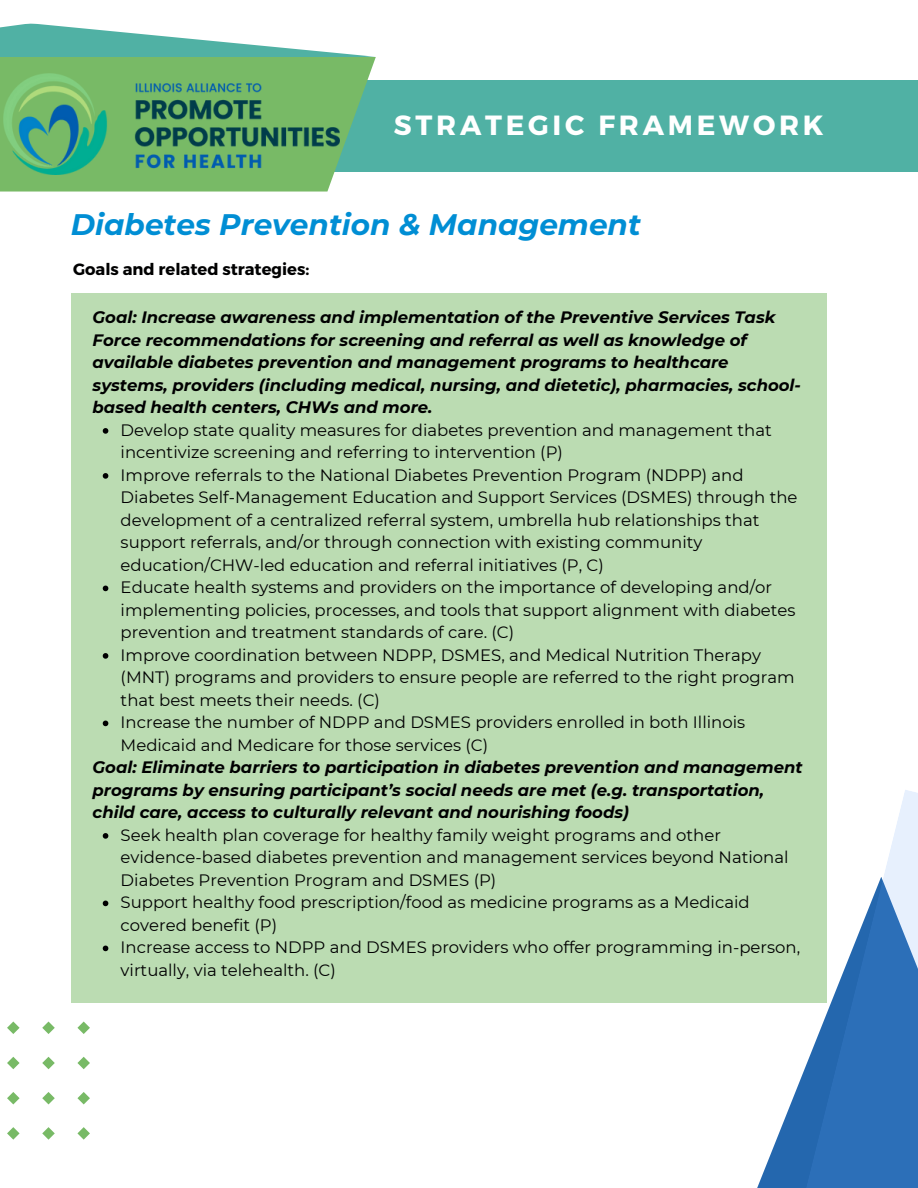
<style>
.page{position:relative;width:918px;height:1188px;background:#fff}
.page>*{position:absolute;margin:0;border:0;box-sizing:border-box;transform-origin:0 0}
.t1{font:italic 700 29.7px "Montserrat";color:#008ed4}
.t2{font:700 27.75px "Montserrat";letter-spacing:.135em;color:#fff}
.t3{font:16.5px/22.5px "Montserrat";color:#000001}
.t4{font:italic 700 16.5px/22.5px "Montserrat";color:#000001}
.t5{font:700 16.35px "Montserrat";color:#000001}
</style>
<div class="page">
<svg style="left:77px;top:1022px;width:13px;height:12px"></svg>
<svg style="left:77px;top:1057px;width:13px;height:12px"></svg>
<svg style="left:77px;top:1092px;width:13px;height:12px"></svg>
<svg style="left:77px;top:1127px;width:13px;height:13px"></svg>
<svg style="left:42px;top:1022px;width:13px;height:12px"></svg>
<svg style="left:42px;top:1057px;width:13px;height:12px"></svg>
<svg style="left:42px;top:1092px;width:13px;height:12px"></svg>
<svg style="left:42px;top:1127px;width:13px;height:13px"></svg>
<svg style="left:7px;top:1022px;width:13px;height:12px"></svg>
<svg style="left:7px;top:1057px;width:13px;height:12px"></svg>
<svg style="left:7px;top:1092px;width:13px;height:12px"></svg>
<svg style="left:7px;top:1127px;width:13px;height:13px"></svg>
<svg style="left:0;top:23px;width:375px;height:34px"></svg>
<div style="left:284px;top:80px;width:634px;height:91px;background:#50b1a4"></div>
<svg style="left:0;top:57px;width:376px;height:135px;fill:#78ba66"></svg>
<div style="left:71px;top:293px;width:755px;height:709px;background:#bbdcb2"></div>
<svg style="left:103px;top:428px;width:5px;height:6px"></svg>
<svg style="left:103px;top:473px;width:5px;height:6px"></svg>
<svg style="left:103px;top:586px;width:5px;height:5px"></svg>
<svg style="left:103px;top:653px;width:5px;height:6px"></svg>
<svg style="left:103px;top:721px;width:5px;height:5px"></svg>
<svg style="left:103px;top:833px;width:5px;height:6px"></svg>
<svg style="left:103px;top:901px;width:5px;height:5px"></svg>
<svg style="left:103px;top:946px;width:5px;height:5px"></svg>
<svg style="left:760px;top:789px;width:158px;height:399px"></svg>
<img style="left:4px;top:73px;width:335px;height:102px">
<p class="t2" style="left:394px;top:107px;width:431px">STRATEGIC FRAMEWORK</p>
<p class="t1" style="left:71px;top:206px;width:572px">Diabetes Prevention &amp; Management</p>
<p class="t5" style="left:73px;top:258px;width:238px">Goals and related strategies:</p>
<h1 class="t4" style="left:93px;top:306px;width:710px">Goal: Increase awareness and implementation of the Preventive Services Task Force recommendations for screening and referral as well as knowledge of available diabetes prevention and management programs to healthcare systems, providers (including medical, nursing, and dietetic), pharmacies, school&shy;based health centers, CHWs and more.</h1>
<h2 class="t3" style="left:121px;top:419px;width:653px">Develop state quality measures for diabetes prevention and management that incentivize screening and referring to intervention (P)</h2>
<h3 class="t3" style="left:121px;top:464px;width:678px">Improve referrals to the National Diabetes Prevention Program (NDPP) and Diabetes Self-Management Education and Support Services (DSMES) through the development of a centralized referral system, umbrella hub relationships that support referrals, and/or through connection with existing community education/CHW-led education and referral initiatives (P, C)</h3>
<h3 class="t3" style="left:121px;top:576px;width:676px">Educate health systems and providers on the importance of developing and/or implementing policies, processes, and tools that support alignment with diabetes prevention and treatment standards of care. (C)</h3>
<p class="t3" style="left:121px;top:644px;width:676px">Improve coordination between NDPP, DSMES, and Medical Nutrition Therapy (MNT) programs and providers to ensure people are referred to the right program that best meets their needs. (C)</p>
<p class="t3" style="left:121px;top:711px;width:626px">Increase the number of NDPP and DSMES providers enrolled in both Illinois<br>Medicaid and Medicare for those services (C)</p>
<p class="t4" style="left:93px;top:756px;width:712px">Goal: Eliminate barriers to participation in diabetes prevention and management programs by ensuring participant’s social needs are met (e.g. transportation, child care, access to culturally relevant and nourishing foods)</p>
<p class="t3" style="left:121px;top:824px;width:669px">Seek health plan coverage for healthy family weight programs and other evidence-based diabetes prevention and management services beyond National<br>Diabetes Prevention Program and DSMES (P)</p>
<p class="t3" style="left:121px;top:891px;width:631px">Support healthy food prescription/food as medicine programs as a Medicaid covered benefit (P)</p>
<h3 class="t3" style="left:121px;top:936px;width:681px">Increase access to NDPP and DSMES providers who offer programming in-person, virtually, via telehealth. (C)</h3>
</div>
